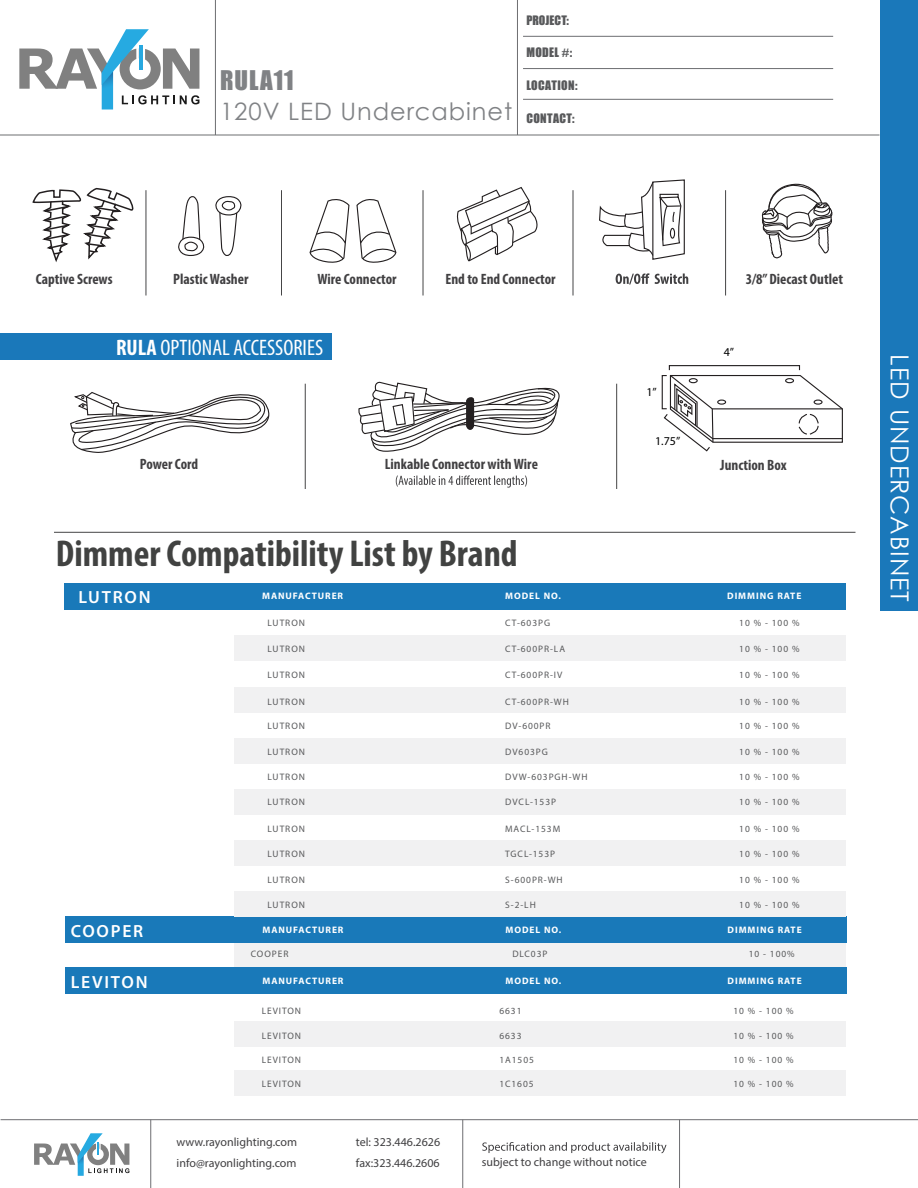
<style>
.page{position:relative;width:918px;height:1188px;background:#fff}
.page>*{position:absolute;margin:0;border:0;box-sizing:border-box;transform-origin:0 0}
.t1{font:700 condensed 37.5px "Myriad Pro";color:#414241}
.t2{font:24.9px "Century Gothic";letter-spacing:.04em;color:#fff}
.t3{font:24.9px "Impact";letter-spacing:.04em;color:#808285}
.t4{font:24px "Century Gothic";letter-spacing:.04em;color:#808285}
.t5{font:condensed 22.5px "Myriad Pro";color:#fff}
.t6{font:600 17.7px "Myriad Pro";letter-spacing:.1em;color:#fff}
.t7{font:700 condensed 15px "Myriad Pro";color:#414042}
.t8{font:12px/21px "Myriad Pro";color:#414042}
.t9{font:12px "Impact";letter-spacing:.03em;color:#58595b}
.t10{font:12px "Myriad Pro";color:#000}
.t11{font:12px "Impact";color:#58595b}
.t12{font:9.45px "Myriad Pro";letter-spacing:.1em;color:#58595b}
.t13{font:700 9.45px "Myriad Pro";letter-spacing:.1em;color:#fff}
.s1{font-weight:700}
</style>
<div class="page">
<hr style="left:0;top:135px;width:879px;height:1px;background:#6d6e71">
<hr style="left:215px;top:0;width:1px;height:135px;background:#6d6e71">
<hr style="left:517px;top:0;width:1px;height:135px;background:#6d6e71">
<hr style="left:523px;top:36px;width:310px;height:1px;background:#6d6e71">
<hr style="left:523px;top:68px;width:310px;height:1px;background:#6d6e71">
<hr style="left:523px;top:99px;width:310px;height:1px;background:#6d6e71">
<div style="left:880px;top:0;width:38px;height:611px;background:#1a78ba"></div>
<hr style="left:1px;top:1119px;width:917px;height:1px;background:#6d6e71">
<hr style="left:150px;top:1120px;width:1px;height:68px;background:#6d6e71">
<hr style="left:462px;top:1120px;width:1px;height:68px;background:#6d6e71">
<svg style="left:482px;top:1142px;width:185px;height:11px"></svg>
<hr style="left:679px;top:1120px;width:1px;height:68px;background:#6d6e71">
<div style="left:0;top:333px;width:331px;height:27px;background:#1a78ba"></div>
<svg style="left:358px;top:382px;width:202px;height:70px"></svg>
<svg style="left:70px;top:392px;width:200px;height:61px"></svg>
<svg style="left:761px;top:183px;width:72px;height:76px"></svg>
<svg style="left:599px;top:179px;width:86px;height:81px"></svg>
<svg style="left:456px;top:187px;width:82px;height:75px"></svg>
<svg style="left:309px;top:199px;width:41px;height:64px"></svg>
<svg style="left:356px;top:199px;width:41px;height:64px"></svg>
<svg style="left:178px;top:196px;width:27px;height:60px"></svg>
<svg style="left:215px;top:196px;width:27px;height:60px"></svg>
<svg style="left:31px;top:134px;width:103px;height:128px"></svg>
<svg style="left:616px;top:273px;width:72px;height:11px"></svg>
<svg style="left:396px;top:475px;width:131px;height:13px"></svg>
<hr style="left:146px;top:190px;width:1px;height:106px;background:#454546">
<hr style="left:281px;top:190px;width:1px;height:106px;background:#454546">
<hr style="left:423px;top:190px;width:1px;height:106px;background:#454546">
<hr style="left:573px;top:190px;width:1px;height:106px;background:#454546">
<hr style="left:725px;top:190px;width:1px;height:106px;background:#454546">
<hr style="left:616px;top:384px;width:1px;height:105px;background:#454546">
<hr style="left:305px;top:384px;width:1px;height:105px;background:#454546">
<hr style="left:54px;top:532px;width:802px;height:1px;background:#454546">
<div style="left:669px;top:365px;width:131px;height:6px;border:1px solid #231f20"></div>
<div style="left:662px;top:375px;width:5px;height:34px;border:1px solid #231f20"></div>
<svg style="left:663px;top:375px;width:180px;height:77px"></svg>
<svg style="left:19px;top:29px;width:180px;height:81px"></svg>
<svg style="left:34px;top:1133px;width:95px;height:43px"></svg>
<div style="left:65px;top:917px;width:782px;height:26px;background:#1979b9"></div>
<div style="left:234px;top:943px;width:612px;height:25px;background:#f1f1f2"></div>
<div style="left:64px;top:583px;width:782px;height:27px;background:#1979b9"></div>
<div style="left:234px;top:636px;width:612px;height:25px;background:#f1f1f2"></div>
<div style="left:234px;top:688px;width:612px;height:25px;background:#f1f1f2"></div>
<div style="left:234px;top:739px;width:612px;height:25px;background:#f1f1f2"></div>
<div style="left:234px;top:789px;width:612px;height:26px;background:#f1f1f2"></div>
<div style="left:234px;top:840px;width:612px;height:26px;background:#f1f1f2"></div>
<div style="left:234px;top:891px;width:612px;height:26px;background:#f1f1f2"></div>
<div style="left:65px;top:967px;width:782px;height:27px;background:#1979b9"></div>
<div style="left:234px;top:1021px;width:612px;height:26px;background:#f1f1f2"></div>
<div style="left:234px;top:1070px;width:612px;height:26px;background:#f1f1f2"></div>
<h2 class="t3" style="left:220px;top:61px;width:75px">RULA11</h2>
<h3 class="t4" style="left:220px;top:95px;width:294px">120V LED Undercabinet</h3>
<p class="t11" style="left:526px;top:11px;width:44px">PROJECT:</p>
<p class="t9" style="left:526px;top:43px;width:47px">MODEL #:</p>
<p class="t9" style="left:526px;top:76px;width:53px">LOCATION:</p>
<p class="t9" style="left:526px;top:109px;width:50px">CONTACT:</p>
<h3 class="t7" style="left:36px;top:270px;width:78px">Captive Screws</h3>
<h3 class="t7" style="left:173px;top:270px;width:77px">PlasticWasher</h3>
<h3 class="t7" style="left:317px;top:270px;width:81px">Wire Connector</h3>
<h3 class="t7" style="left:445px;top:270px;width:112px">End to End Connector</h3>
<h3 class="t7" style="left:746px;top:270px;width:99px">3/8”Diecast Outlet</h3>
<h3 class="t5" style="left:116px;top:334px;width:209px"><span class="s1">RULA</span> OPTIONAL ACCESSORIES</h3>
<h3 class="t7" style="left:140px;top:454px;width:60px">Power Cord</h3>
<p class="t10" style="left:647px;top:384px;width:12px">1”</p>
<p class="t10" style="left:655px;top:433px;width:27px">1.75”</p>
<p class="t10" style="left:724px;top:344px;width:12px">4”</p>
<h3 class="t7" style="left:385px;top:454px;width:155px">Linkable Connector withWire</h3>
<h3 class="t7" style="left:720px;top:456px;width:68px">Junction Box</h3>
<h1 class="t1" style="left:56px;top:530px;width:463px">Dimmer Compatibility List by Brand</h1>
<h3 class="t6" style="left:78px;top:586px;width:74px">LUTRON</h3>
<h3 class="t6" style="left:71px;top:920px;width:74px">COOPER</h3>
<h3 class="t6" style="left:71px;top:971px;width:78px">LEVITON</h3>
<p class="t13" style="left:262px;top:589px;width:83px">MANUFACTURER</p>
<p class="t13" style="left:505px;top:589px;width:57px">MODEL NO.</p>
<p class="t13" style="left:727px;top:589px;width:76px">DIMMING RATE</p>
<p class="t12" style="left:268px;top:617px;width:39px">LUTRON</p>
<p class="t12" style="left:505px;top:617px;width:46px">CT-603PG</p>
<p class="t12" style="left:739px;top:617px;width:62px">10 % - 100 %</p>
<p class="t12" style="left:268px;top:643px;width:39px">LUTRON</p>
<p class="t12" style="left:505px;top:643px;width:61px">CT-600PR-LA</p>
<p class="t12" style="left:739px;top:643px;width:62px">10 % - 100 %</p>
<p class="t12" style="left:268px;top:669px;width:39px">LUTRON</p>
<p class="t12" style="left:505px;top:669px;width:59px">CT-600PR-IV</p>
<p class="t12" style="left:739px;top:669px;width:62px">10 % - 100 %</p>
<p class="t12" style="left:268px;top:696px;width:39px">LUTRON</p>
<p class="t12" style="left:505px;top:696px;width:65px">CT-600PR-WH</p>
<p class="t12" style="left:739px;top:696px;width:62px">10 % - 100 %</p>
<p class="t12" style="left:268px;top:720px;width:39px">LUTRON</p>
<p class="t12" style="left:505px;top:720px;width:47px">DV-600PR</p>
<p class="t12" style="left:739px;top:720px;width:62px">10 % - 100 %</p>
<p class="t12" style="left:268px;top:746px;width:39px">LUTRON</p>
<p class="t12" style="left:505px;top:746px;width:44px">DV603PG</p>
<p class="t12" style="left:739px;top:746px;width:62px">10 % - 100 %</p>
<p class="t12" style="left:268px;top:771px;width:39px">LUTRON</p>
<p class="t12" style="left:505px;top:771px;width:84px">DVW-603PGH-WH</p>
<p class="t12" style="left:739px;top:771px;width:62px">10 % - 100 %</p>
<p class="t12" style="left:268px;top:796px;width:39px">LUTRON</p>
<p class="t12" style="left:505px;top:796px;width:52px">DVCL-153P</p>
<p class="t12" style="left:739px;top:796px;width:62px">10 % - 100 %</p>
<p class="t12" style="left:268px;top:823px;width:39px">LUTRON</p>
<p class="t12" style="left:505px;top:823px;width:57px">MACL-153M</p>
<p class="t12" style="left:739px;top:823px;width:62px">10 % - 100 %</p>
<p class="t12" style="left:268px;top:848px;width:39px">LUTRON</p>
<p class="t12" style="left:505px;top:848px;width:51px">TGCL-153P</p>
<p class="t12" style="left:739px;top:848px;width:62px">10 % - 100 %</p>
<p class="t12" style="left:268px;top:874px;width:39px">LUTRON</p>
<p class="t12" style="left:505px;top:874px;width:59px">S-600PR-WH</p>
<p class="t12" style="left:739px;top:874px;width:62px">10 % - 100 %</p>
<p class="t12" style="left:268px;top:899px;width:39px">LUTRON</p>
<p class="t12" style="left:505px;top:899px;width:32px">S-2-LH</p>
<p class="t12" style="left:739px;top:899px;width:62px">10 % - 100 %</p>
<p class="t13" style="left:262px;top:924px;width:83px">MANUFACTURER</p>
<p class="t13" style="left:506px;top:924px;width:57px">MODEL NO.</p>
<p class="t12" style="left:251px;top:948px;width:39px">COOPER</p>
<p class="t12" style="left:512px;top:948px;width:37px">DLC03P</p>
<p class="t12" style="left:749px;top:948px;width:47px">10 - 100%</p>
<p class="t13" style="left:728px;top:924px;width:76px">DIMMING RATE</p>
<p class="t13" style="left:262px;top:975px;width:83px">MANUFACTURER</p>
<p class="t13" style="left:506px;top:975px;width:57px">MODEL NO.</p>
<p class="t13" style="left:728px;top:975px;width:76px">DIMMING RATE</p>
<p class="t12" style="left:262px;top:1005px;width:41px">LEVITON</p>
<p class="t12" style="left:499px;top:1005px;width:24px">6631</p>
<p class="t12" style="left:733px;top:1005px;width:62px">10 % - 100 %</p>
<p class="t12" style="left:262px;top:1030px;width:41px">LEVITON</p>
<p class="t12" style="left:499px;top:1030px;width:24px">6633</p>
<p class="t12" style="left:733px;top:1030px;width:62px">10 % - 100 %</p>
<p class="t12" style="left:262px;top:1054px;width:41px">LEVITON</p>
<p class="t12" style="left:499px;top:1054px;width:36px">1A1505</p>
<p class="t12" style="left:733px;top:1054px;width:62px">10 % - 100 %</p>
<p class="t12" style="left:262px;top:1078px;width:41px">LEVITON</p>
<p class="t12" style="left:499px;top:1078px;width:36px">1C1605</p>
<p class="t12" style="left:733px;top:1078px;width:62px">10 % - 100 %</p>
<p class="t8" style="left:177px;top:1131px;width:122px">www.rayonlighting.com info@rayonlighting.com</p>
<p class="t8" style="left:356px;top:1131px;width:86px">tel: 323.446.2626 fax:323.446.2606</p>
<p class="t8" style="left:482px;top:1151px;width:167px">subject to change without notice</p>
<h2 class="t2" style="left:917px;top:354px;width:249px;rotate:90deg">LED UNDERCABINET</h2>
</div>
